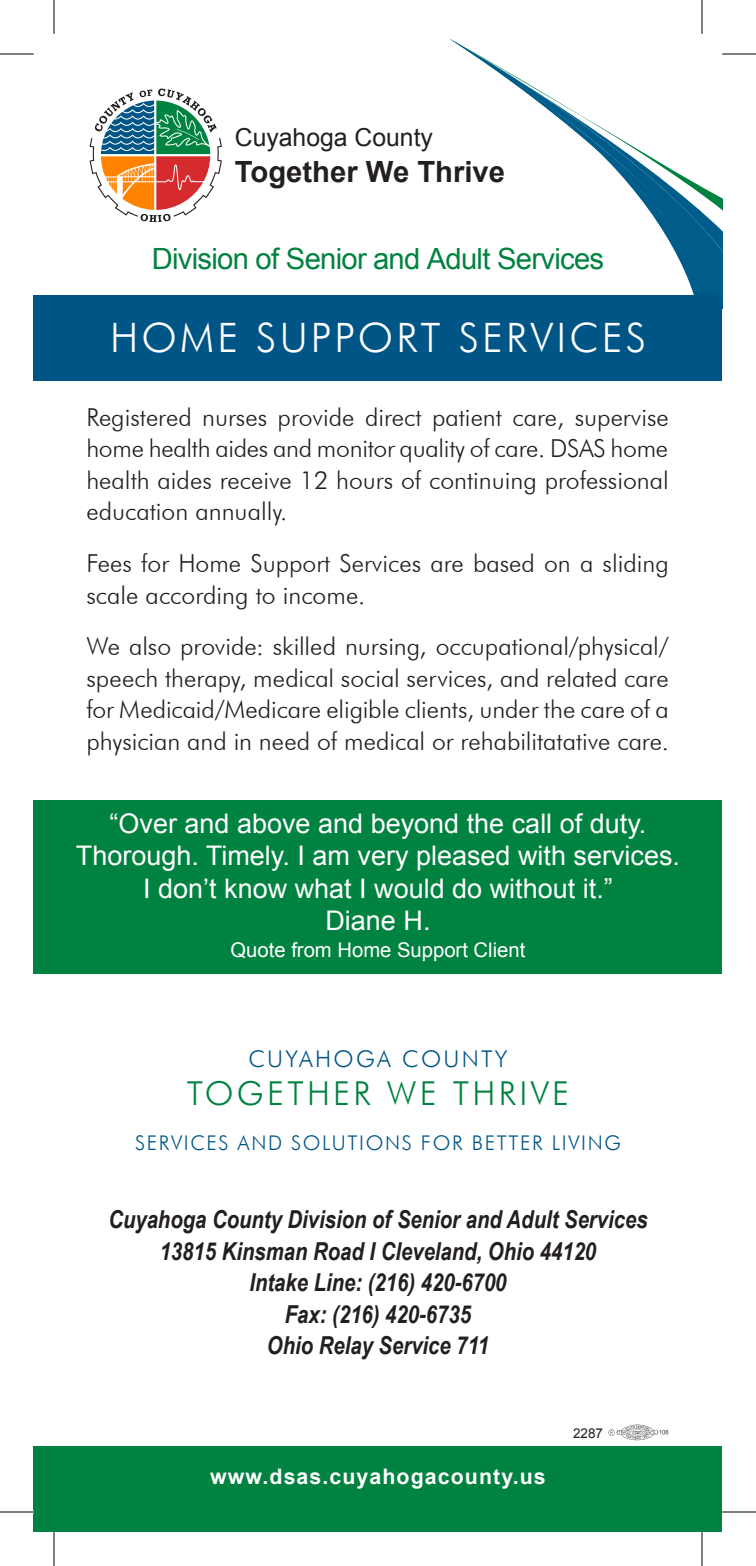
<style>
.page{position:relative;width:756px;height:1566px;background:#fff}
.page>*{position:absolute;margin:0;border:0;box-sizing:border-box;transform-origin:0 0}
.t1{font:300 40.5px "Futura BT";letter-spacing:.08em;color:#fff}
.t2{font:300 32.85px "Futura BT";letter-spacing:.1em;color:#008240}
.t3{font:29.25px "Arial";letter-spacing:-.025em;color:#008240}
.t4{font:700 29.25px "Arial";color:#231f20}
.t5{font:27px/32.4px "Arial";color:#fff;text-align:center}
.Body_text{font:300 24.75px/31.5px "Futura BT";color:#231f20;text-align:justify}
.t6{font:italic 700 24.75px "Arial Narrow";color:#231f20}
.t7{font:24.75px "Arial";color:#231f20}
.t8{font:300 22.95px "Futura BT";letter-spacing:.1em;color:#005587}
.t9{font:700 21.38px "Arial";letter-spacing:.05em;color:#fff}
.t10{font:300 20.25px "Futura BT";letter-spacing:.08em;color:#005587}
.t11{font:20.25px "Arial";color:#fff}
.t12{font:13.5px "Arial";color:#231f20}
</style>
<div class="page">
<svg style="left:450px;top:39px;width:272px;height:247px"></svg>
<div style="left:34px;top:295px;width:688px;height:86px;background:#005587"></div>
<div style="left:34px;top:1446px;width:688px;height:86px;background:#008240"></div>
<div style="left:34px;top:801px;width:688px;height:173px;background:#008240"></div>
<svg style="left:90px;top:88px;width:132px;height:134px"></svg>
<img style="left:608px;top:1425px;width:61px;height:16px">
<hr style="left:0;top:54px;width:34px;height:1px;background:#000">
<hr style="left:722px;top:54px;width:34px;height:1px;background:#000">
<hr style="left:0;top:1512px;width:34px;height:1px;background:#000">
<hr style="left:722px;top:1512px;width:34px;height:1px;background:#000">
<hr style="left:54px;top:0;width:1px;height:34px;background:#000">
<hr style="left:54px;top:1532px;width:1px;height:34px;background:#000">
<hr style="left:702px;top:0;width:1px;height:34px;background:#000">
<hr style="left:702px;top:1532px;width:1px;height:34px;background:#000">
<p class="t7" style="left:235px;top:121px;width:200px">Cuyahoga County</p>
<p class="t4" style="left:235px;top:153px;width:272px">Together We Thrive</p>
<p class="t3" style="left:152px;top:240px;width:454px">Division of Senior and Adult Services</p>
<p class="t1" style="left:110px;top:313px;width:537px">HOME SUPPORT SERVICES</p>
<p class="Body_text" style="left:86px;top:401px;width:584px">Registered nurses provide direct patient care, supervise home health aides and monitor quality of care. DSAS home health aides receive 12 hours of continuing professional education annually.</p>
<p class="Body_text" style="left:86px;top:547px;width:584px">Fees for Home Support Services are based on a sliding scale according to income.</p>
<p class="Body_text" style="left:86px;top:631px;width:584px">We also provide: skilled nursing, occupational/physical/ speech therapy, medical social services, and related care for Medicaid/Medicare eligible clients, under the care of a physician and in need of medical or rehabilitatative care.</p>
<p class="t5" style="left:110px;top:808px;width:538px">“Over and above and beyond the call of duty.</p>
<p class="t5" style="left:76px;top:840px;width:606px">Thorough. Timely. I am very pleased with services.<br>I don’t know what I would do without it.”<br>Diane H.</p>
<p class="t11" style="left:231px;top:937px;width:296px">Quote from Home Support Client</p>
<p class="t8" style="left:248px;top:1045px;width:261px">CUYAHOGA COUNTY</p>
<p class="t2" style="left:187px;top:1073px;width:384px">TOGETHER WE THRIVE</p>
<p class="t10" style="left:135px;top:1130px;width:487px">SERVICES AND SOLUTIONS FOR BETTER LIVING</p>
<p class="t6" style="left:108px;top:1201px;width:541px">Cuyahoga County Division of Senior and Adult Services</p>
<p class="t6" style="left:160px;top:1232px;width:438px">13815 Kinsman Road I Cleveland, Ohio 44120</p>
<p class="t6" style="left:249px;top:1264px;width:259px">Intake Line: (216) 420-6700</p>
<p class="t6" style="left:285px;top:1295px;width:188px">Fax: (216) 420-6735</p>
<p class="t6" style="left:267px;top:1327px;width:224px">Ohio Relay Service 711</p>
<p class="t9" style="left:210px;top:1462px;width:337px">www.dsas.cuyahogacounty.us</p>
<p class="t12" style="left:573px;top:1424px;width:32px">2287</p>
</div>
